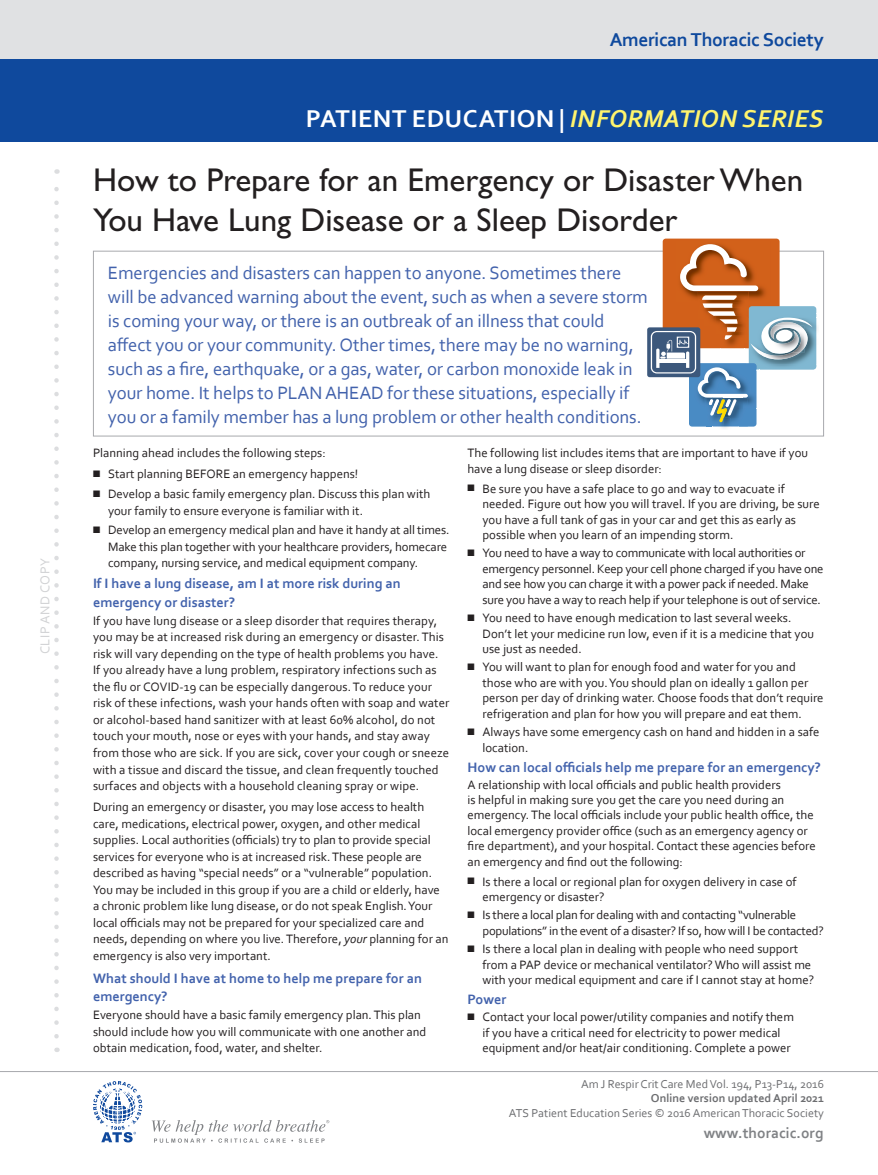
<style>
.page{position:relative;width:878px;height:1175px;background:#fff}
.page>*{position:absolute;margin:0;border:0;box-sizing:border-box;transform-origin:0 0}
.Headline_1{font:33px/40.5px "Gill Sans Std";color:#231f20}
.t1{font:700 25.5px "Corbel";letter-spacing:.02em;color:#fff}
.t2{font:700 19.5px "Corbel";letter-spacing:-.02em;color:#0f499d}
.Intro_Paragraph{font:18.75px/24px "Corbel";letter-spacing:-.005em;color:#4262ac}
.t3{font:700 15.45px "Corbel";color:#808285}
.Body_Headline{font:700 14.25px/18.3px "Corbel";color:#4262ac}
.t4{font:13.5px "Corbel";letter-spacing:.04em;color:#d1d2d4}
.Body{font:12.75px/16.5px "Corbel";color:#231f20}
.Body-2{font:12.75px/15.5px "Corbel";letter-spacing:-.02em;color:#231f20}
.t5{font:12px "Corbel";color:#6c6d70}
.Citation_Online_Upda{font:700 12px "Corbel";color:#6c6d70}
.s1{font-style:italic;color:#fff46d}
.s2{font-style:italic}
</style>
<div class="page">
<div style="left:0;top:0;width:878px;height:59px;background:#e0e1e3"></div>
<div style="left:0;top:59px;width:878px;height:83px;background:#0f499d"></div>
<svg style="left:54px;top:169px;width:5px;height:867px"></svg>
<svg style="left:152px;top:1120px;width:177px;height:22px"></svg>
<svg style="left:93px;top:1081px;width:49px;height:61px"></svg>
<hr style="left:0;top:1071px;width:878px;height:1px;background:#a8a9ad">
<div style="left:93px;top:251px;width:731px;height:185px;border:1px solid #a8a9ad"></div>
<div style="left:662px;top:238px;width:117px;height:110px;background:#d2601a;border-radius:3px"></div>
<div style="left:647px;top:327px;width:53px;height:50px;background:#3c587c;border-radius:2px"></div>
<svg style="left:650px;top:244px;width:168px;height:183px"></svg>
<p class="t4" style="left:37px;top:654px;width:98px;rotate:-90deg">CLIP AND COPY</p>
<p class="t2" style="left:609px;top:27px;width:216px">American Thoracic Society</p>
<p class="t1" style="left:306px;top:103px;width:519px">PATIENT EDUCATION | <span class="s1">INFORMATION SERIES</span></p>
<p class="Headline_1" style="left:93px;top:159px;width:711px">How to Prepare for an Emergency or Disaster When<br>You Have Lung Disease or a Sleep Disorder</p>
<p class="Intro_Paragraph" style="left:108px;top:260px;width:541px">Emergencies and disasters can happen to anyone. Sometimes there will be advanced warning about the event, such as when a severe storm is coming your way, or there is an outbreak of an illness that could affect you or your community. Other times, there may be no warning, such as a fire, earthquake, or a gas, water, or carbon monoxide leak in your home. It helps to PLAN AHEAD for these situations, especially if you or a family member has a lung problem or other health conditions.</p>
<p class="Body" style="left:93px;top:444px;width:234px">Planning ahead includes the following steps:</p>
<p class="Body" style="left:93px;top:465px;width:267px">■ Start planning BEFORE an emergency happens!</p>
<p class="Body" style="left:108px;top:485px;width:324px;text-indent:-15px">■ Develop a basic family emergency plan. Discuss this plan with your family to ensure everyone is familiar with it.</p>
<p class="Body" style="left:108px;top:521px;width:343px;text-indent:-15px">■ Develop an emergency medical plan and have it handy at all times.<br>Make this plan together with your healthcare providers, homecare company, nursing service, and medical equipment company.</p>
<p class="Body_Headline" style="left:93px;top:574px;width:309px">If I have a lung disease, am I at more risk during an emergency or disaster?</p>
<p class="Body" style="left:93px;top:612px;width:358px">If you have lung disease or a sleep disorder that requires therapy, you may be at increased risk during an emergency or disaster. This risk will vary depending on the type of health problems you have.<br>If you already have a lung problem, respiratory infections such as the flu or COVID-19 can be especially dangerous. To reduce your risk of these infections, wash your hands often with soap and water or alcohol-based hand sanitizer with at least 60% alcohol, do not touch your mouth, nose or eyes with your hands, and stay away from those who are sick. If you are sick, cover your cough or sneeze with a tissue and discard the tissue, and clean frequently touched surfaces and objects with a household cleaning spray or wipe.</p>
<p class="Body" style="left:93px;top:798px;width:357px">During an emergency or disaster, you may lose access to health care, medications, electrical power, oxygen, and other medical supplies. Local authorities (officials) try to plan to provide special services for everyone who is at increased risk. These people are described as having “special needs” or a “vulnerable” population.<br>You may be included in this group if you are a child or elderly, have a chronic problem like lung disease, or do not speak English. Your local officials may not be prepared for your specialized care and needs, depending on where you live. Therefore, <span class="s2">your</span> planning for an emergency is also very important.</p>
<p class="Body_Headline" style="left:93px;top:968px;width:330px">What should I have at home to help me prepare for an emergency?</p>
<p class="Body" style="left:93px;top:1006px;width:335px">Everyone should have a basic family emergency plan. This plan should include how you will communicate with one another and obtain medication, food, water, and shelter.</p>
<p class="Body" style="left:467px;top:445px;width:342px;line-height:15.5px">The following list includes items that are important to have if you have a lung disease or sleep disorder:</p>
<p class="Body" style="left:482px;top:480px;width:339px;line-height:15.5px;text-indent:-15px">■ Be sure you have a safe place to go and way to evacuate if needed. Figure out how you will travel. If you are driving, be sure you have a full tank of gas in your car and get this as early as possible when you learn of an impending storm.</p>
<p class="Body-2" style="left:482px;top:545px;width:342px;text-indent:-15px">■ You need to have a way to communicate with local authorities or emergency personnel. Keep your cell phone charged if you have one and see how you can charge it with a power pack if needed. Make sure you have a way to reach help if your telephone is out of service.</p>
<p class="Body" style="left:482px;top:610px;width:333px;line-height:15.5px;text-indent:-15px">■ You need to have enough medication to last several weeks.<br>Don’t let your medicine run low, even if it is a medicine that you use just as needed.</p>
<p class="Body" style="left:482px;top:659px;width:342px;line-height:15.5px;text-indent:-15px">■ You will want to plan for enough food and water for you and those who are with you. You should plan on ideally 1 gallon per person per day of drinking water. Choose foods that don’t require refrigeration and plan for how you will prepare and eat them.</p>
<p class="Body" style="left:482px;top:724px;width:338px;line-height:15.5px;text-indent:-15px">■ Always have some emergency cash on hand and hidden in a safe location.</p>
<p class="Body_Headline" style="left:467px;top:757px;width:355px">How can local officials help me prepare for an emergency?</p>
<p class="Body" style="left:467px;top:776px;width:350px;line-height:15.5px">A relationship with local officials and public health providers<br>is helpful in making sure you get the care you need during an emergency. The local officials include your public health office, the local emergency provider office (such as an emergency agency or fire department), and your hospital. Contact these agencies before an emergency and find out the following:</p>
<p class="Body" style="left:482px;top:873px;width:315px;line-height:15.5px;text-indent:-15px">■ Is there a local or regional plan for oxygen delivery in case of emergency or disaster?</p>
<p class="Body-2" style="left:482px;top:907px;width:343px;text-indent:-15px">■ Is there a local plan for dealing with and contacting “vulnerable populations” in the event of a disaster? If so, how will I be contacted?</p>
<p class="Body" style="left:482px;top:941px;width:333px;line-height:15.5px;text-indent:-15px">■ Is there a local plan in dealing with people who need support from a PAP device or mechanical ventilator? Who will assist me with your medical equipment and care if I cannot stay at home?</p>
<p class="Body_Headline" style="left:467px;top:990px;width:40px">Power</p>
<p class="Body" style="left:482px;top:1009px;width:313px;line-height:15.5px;text-indent:-15px">■ Contact your local power/utility companies and notify them if you have a critical need for electricity to power medical equipment and/or heat/air conditioning. Complete a power</p>
<p class="t5" style="left:581px;top:1076px;width:244px">Am J Respir Crit Care Med Vol. 194, P13-P14, 2016</p>
<p class="Citation_Online_Upda" style="left:651px;top:1091px;width:174px">Online version updated April 2021</p>
<p class="t5" style="left:509px;top:1105px;width:316px">ATS Patient Education Series © 2016 American Thoracic Society</p>
<p class="t3" style="left:703px;top:1123px;width:121px">www.thoracic.org</p>
</div>
